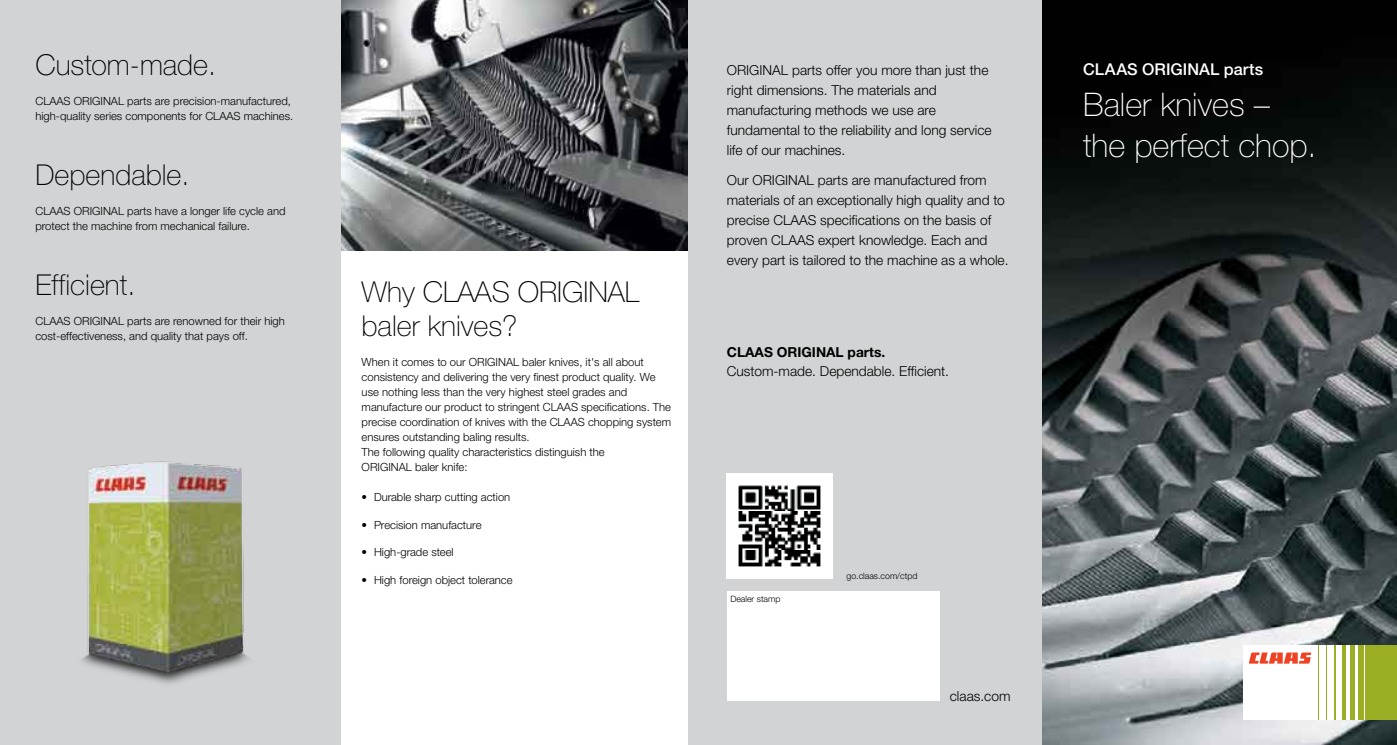
<style>
.page{position:relative;width:1397px;height:745px;background:#fff}
.page>*{position:absolute;margin:0;border:0;box-sizing:border-box;transform-origin:0 0}
.t1{font:100 32.5px/41.2px "CLAAS Helvetica Neue";color:#fff}
.t2{font:100 28.75px/34.4px "CLAAS Helvetica Neue";color:#000}
.t3{font:500 16.25px "CLAAS Helvetica Neue";letter-spacing:.005em;color:#fff}
.t4{font:300 13.75px/20px "CLAAS Helvetica Neue";color:#000}
.t5{font:700 13.75px "CLAAS Helvetica Neue";color:#000}
.t6{font:300 11.25px/15px "CLAAS Helvetica Neue";color:#000}
.t7{font:300 8.75px "CLAAS Helvetica Neue";color:#000}
</style>
<div class="page">
<div style="left:687px;top:0;width:357px;height:744px;background:#d1d3d4"></div>
<img style="left:340px;top:0;width:347px;height:250px">
<div style="left:0;top:0;width:340px;height:744px;background:#d1d3d4"></div>
<img style="left:1042px;top:0;width:354px;height:744px">
<div style="left:726px;top:590px;width:213px;height:110px;background:#fff"></div>
<img style="left:81px;top:461px;width:169px;height:223px">
<img style="left:726px;top:473px;width:105px;height:105px">
<div style="left:1242px;top:645px;width:151px;height:74px;background:#fff"></div>
<div style="left:1364px;top:645px;width:32px;height:74px;background:#9bae24"></div>
<svg style="left:1345px;top:645px;width:1px;height:74px"></svg>
<div style="left:1357px;top:645px;width:7px;height:74px;background:#9bae24"></div>
<div style="left:1349px;top:645px;width:5px;height:74px;background:#9bae24"></div>
<svg style="left:1342px;top:645px;width:3px;height:74px"></svg>
<hr style="left:1334px;top:645px;width:1px;height:74px;background:#9bae24">
<hr style="left:1317px;top:645px;width:1px;height:74px;background:#9bae24">
<hr style="left:1325px;top:645px;width:1px;height:74px;background:#9bae24">
<hr style="left:1364px;top:645px;width:1px;height:74px;background:#fff">
<svg style="left:1249px;top:652px;width:61px;height:11px"></svg>
<h2 class="t2" style="left:35px;top:48px;width:182px">Custom-made.</h2>
<p class="t6" style="left:35px;top:93px;width:259px">CLAAS ORIGINAL parts are precision-manufactured, high-quality series components for CLAAS machines.</p>
<h2 class="t2" style="left:35px;top:158px;width:156px">Dependable.</h2>
<p class="t6" style="left:35px;top:203px;width:251px">CLAAS ORIGINAL parts have a longer life cycle and protect the machine from mechanical failure.</p>
<h2 class="t2" style="left:35px;top:268px;width:101px">Efficient.</h2>
<p class="t6" style="left:35px;top:313px;width:251px">CLAAS ORIGINAL parts are renowned for their high cost-effectiveness, and quality that pays off.</p>
<h2 class="t2" style="left:361px;top:274px;width:279px">Why CLAAS ORIGINAL baler knives?</h2>
<p class="t6" style="left:361px;top:354px;width:311px">When it comes to our ORIGINAL baler knives, it's all about consistency and delivering the very finest product quality. We use nothing less than the very highest steel grades and manufacture our product to stringent CLAAS specifications. The precise coordination of knives with the CLAAS chopping system ensures outstanding baling results.<br>The following quality characteristics distinguish the<br>ORIGINAL baler knife:</p>
<p class="t6" style="left:361px;top:489px;width:150px">• Durable sharp cutting action</p>
<p class="t6" style="left:361px;top:517px;width:121px">• Precision manufacture</p>
<p class="t6" style="left:361px;top:544px;width:93px">• High-grade steel</p>
<p class="t6" style="left:361px;top:572px;width:152px">• High foreign object tolerance</p>
<p class="t4" style="left:726px;top:60px;width:266px">ORIGINAL parts offer you more than just the right dimensions. The materials and manufacturing methods we use are fundamental to the reliability and long service life of our machines.</p>
<p class="t4" style="left:726px;top:170px;width:283px">Our ORIGINAL parts are manufactured from materials of an exceptionally high quality and to precise CLAAS specifications on the basis of proven CLAAS expert knowledge. Each and every part is tailored to the machine as a whole.</p>
<p class="t5" style="left:726px;top:342px;width:160px">CLAAS ORIGINAL parts.</p>
<p class="t4" style="left:726px;top:361px;width:224px">Custom-made. Dependable. Efficient.</p>
<p class="t7" style="left:730px;top:593px;width:52px">Dealer stamp</p>
<p class="t7" style="left:846px;top:569px;width:72px">go.claas.com/ctpd</p>
<p class="t4" style="left:949px;top:685px;width:62px">claas.com</p>
<h3 class="t3" style="left:1082px;top:58px;width:181px">CLAAS ORIGINAL parts</h3>
<h1 class="t1" style="left:1082px;top:84px;width:235px">Baler knives – the perfect chop.</h1>
</div>
